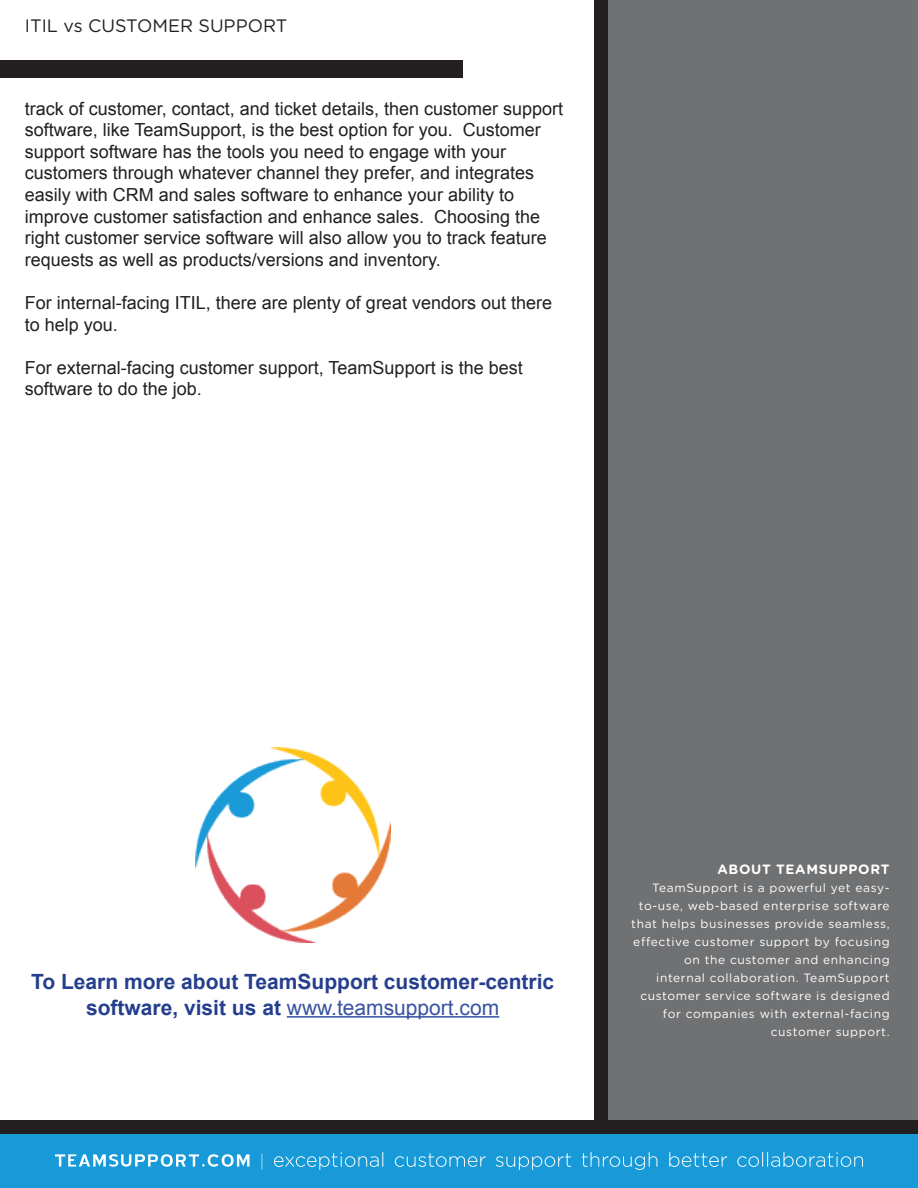
<style>
.page{position:relative;width:918px;height:1188px;background:#fff}
.page>*{position:absolute;margin:0;border:0;box-sizing:border-box;transform-origin:0 0}
.t1{font:700 21px/25.2px "Arial";color:#253f8e;text-align:center}
.t2{font:18px/21.6px "Arial";color:#231f20}
.t3{font:18px "Gotham Rounded";color:#231f20}
.t4{font:700 13.5px "Gotham Rounded";letter-spacing:.05em;color:#fff}
.t5{font:12px/18px "Gotham Rounded";letter-spacing:.05em;color:#fff;text-align:right}
.s1{font-weight:400;color:#3853a3}
</style>
<div class="page">
<div style="left:602px;top:0;width:316px;height:1143px;background:#707173"></div>
<div style="left:0;top:1134px;width:918px;height:54px;background:#179ad7"></div>
<svg style="left:55px;top:1152px;width:808px;height:18px"></svg>
<div style="left:0;top:1121px;width:918px;height:13px;background:#231f20"></div>
<div style="left:0;top:60px;width:463px;height:18px;background:#231f20"></div>
<div style="left:594px;top:0;width:14px;height:1127px;background:#231f20"></div>
<hr style="left:287px;top:1016px;width:212px;height:2px;background:#3853a3">
<img style="left:195px;top:748px;width:195px;height:195px">
<p class="t3" style="left:25px;top:13px;width:264px">ITIL vs CUSTOMER SUPPORT</p>
<p class="t2" style="left:25px;top:97px;width:540px">track of customer, contact, and ticket details, then customer support software, like TeamSupport, is the best option for you. Customer support software has the tools you need to engage with your customers through whatever channel they prefer, and integrates easily with CRM and sales software to enhance your ability to improve customer satisfaction and enhance sales. Choosing the right customer service software will also allow you to track feature requests as well as products/versions and inventory.</p>
<p class="t2" style="left:25px;top:292px;width:529px">For internal-facing ITIL, there are plenty of great vendors out there to help you.</p>
<p class="t2" style="left:25px;top:357px;width:499px">For external-facing customer support, TeamSupport is the best software to do the job.</p>
<p class="t1" style="left:31px;top:970px;width:525px">To Learn more about TeamSupport customer-centric software, visit us at <span class="s1">www.teamsupport.com</span></p>
<p class="t4" style="left:718px;top:859px;width:174px">ABOUT TEAMSUPPORT</p>
<p class="t5" style="left:631px;top:878px;width:260px">TeamSupport is a powerful yet easy&shy;to-use, web-based enterprise software that helps businesses provide seamless, effective customer support by focusing on the customer and enhancing<br>internal collaboration. TeamSupport customer service software is designed for companies with external-facing customer support.</p>
</div>
